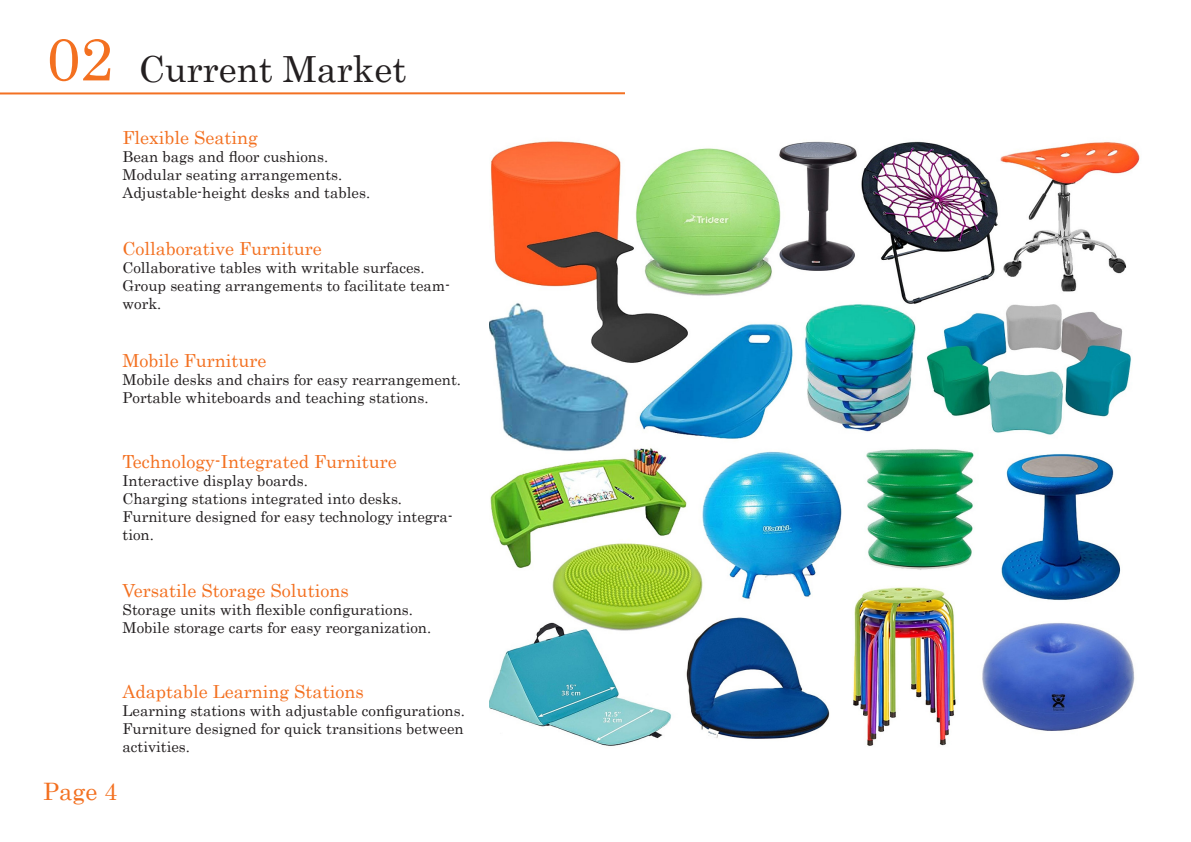
<style>
.page{position:relative;width:1191px;height:842px;background:#fff}
.page>*{position:absolute;margin:0;border:0;box-sizing:border-box;transform-origin:0 0}
.t1{font:60px "Century";color:#f37020}
.t2{font:36px "Century";color:#231f20}
.t3{font:24px "Century";color:#f37020}
.t4{font:18px "Century";color:#f37020}
.t5{font:15px/18px "Century";color:#231f20}
</style>
<div class="page">
<img style="left:489px;top:141px;width:651px;height:605px">
<hr style="left:0;top:92px;width:624px;height:3px;background:#f37123">
<h1 class="t1" style="left:47px;top:36px;width:68px">02</h1>
<h2 class="t2" style="left:139px;top:55px;width:269px">Current Market</h2>
<p class="t4" style="left:123px;top:130px;width:137px">Flexible Seating</p>
<p class="t5" style="left:123px;top:146px;width:249px">Bean bags and floor cushions.<br>Modular seating arrangements.<br>Adjustable-height desks and tables.</p>
<p class="t4" style="left:123px;top:242px;width:201px">Collaborative Furniture</p>
<p class="t5" style="left:123px;top:260px;width:329px">Collaborative tables with writable surfaces.<br>Group seating arrangements to facilitate team&shy;work.</p>
<p class="t4" style="left:123px;top:354px;width:145px">Mobile Furniture</p>
<p class="t5" style="left:123px;top:372px;width:340px">Mobile desks and chairs for easy rearrangement.<br>Portable whiteboards and teaching stations.</p>
<p class="t4" style="left:123px;top:454px;width:276px">Technology-Integrated Furniture</p>
<p class="t5" style="left:123px;top:473px;width:332px">Interactive display boards.<br>Charging stations integrated into desks.<br>Furniture designed for easy technology integra&shy;tion.</p>
<p class="t4" style="left:123px;top:584px;width:228px">Versatile Storage Solutions</p>
<p class="t5" style="left:123px;top:600px;width:310px">Storage units with flexible configurations.<br>Mobile storage carts for easy reorganization.</p>
<p class="t4" style="left:123px;top:685px;width:243px">Adaptable Learning Stations</p>
<p class="t5" style="left:123px;top:700px;width:344px;text-align:justify">Learning stations with adjustable configurations.<br>Furniture designed for quick transitions between activities.</p>
<h3 class="t3" style="left:43px;top:782px;width:76px">Page 4</h3>
</div>
